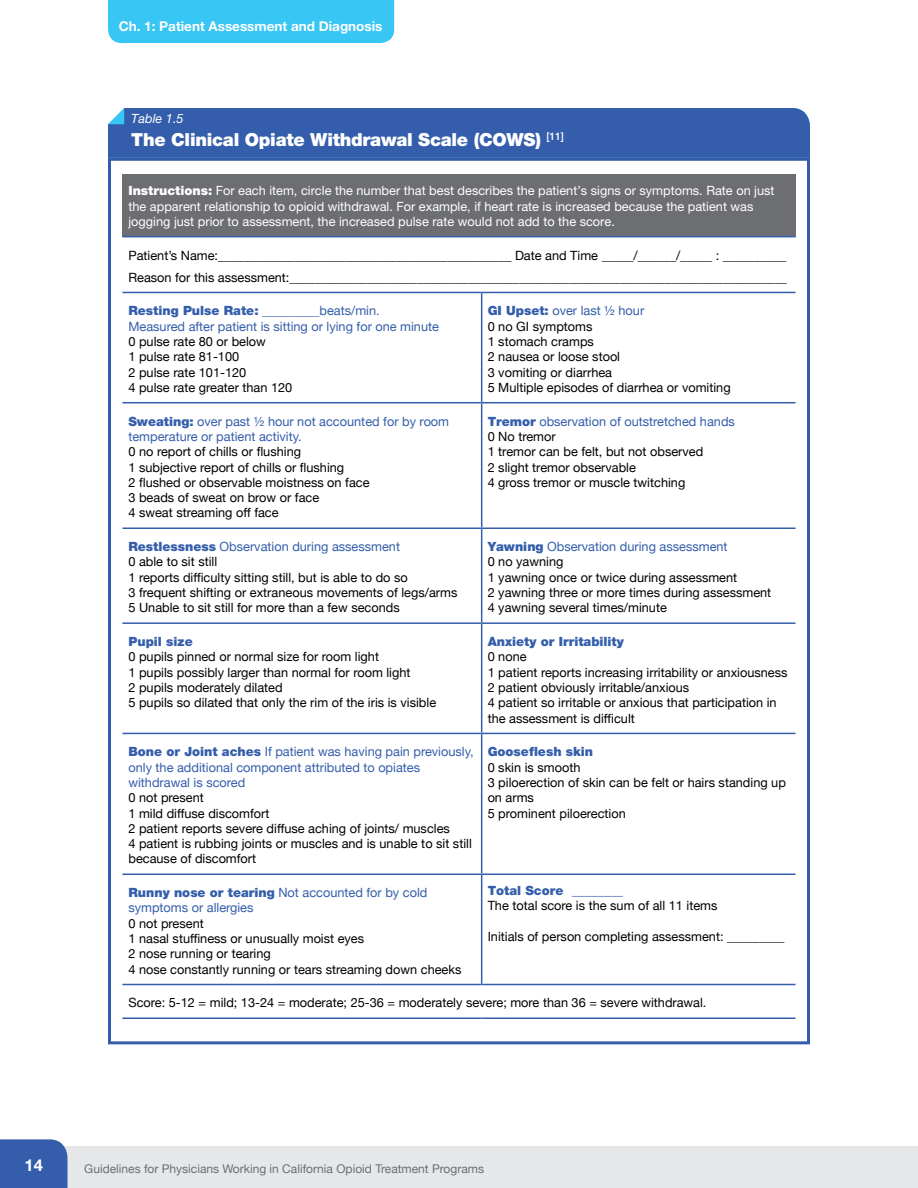
<style>
.page{position:relative;width:918px;height:1188px;background:#fff}
.page>*{position:absolute;margin:0;border:0;box-sizing:border-box;transform-origin:0 0}
.t1{font:900 18px "Helvetica Neue";letter-spacing:-.015em;color:#fff}
.t2{font:700 16.5px "Helvetica Neue CE";color:#fff}
.t3{font:700 13.5px "Helvetica Neue";color:#fff}
.t4{font:12.75px/15.3px "Helvetica Neue";color:#000}
.t5{font:12.75px/15.3px "Helvetica Neue";color:#345eab}
.t6{font:12.75px/15.3px "Helvetica Neue";color:#fff}
.t7{font:900 12.75px "Helvetica Neue";color:#345eab}
.t8{font:italic 12.75px "Helvetica Neue";color:#fff}
.t9{font:12px "Helvetica Neue";color:#6d6e71}
.s1{font-weight:900}
.s2{font-weight:900;color:#345eab}
.s3{color:#345eab}
</style>
<div class="page">
<div style="left:0;top:1146px;width:918px;height:42px;background:#e6e7e8"></div>
<div style="left:0;top:1139px;width:68px;height:49px;background:#345eab"></div>
<div style="left:108px;top:108px;width:702px;height:50px;background:#345eab"></div>
<div style="left:108px;top:158px;width:702px;height:886px;border:3px solid #345eab"></div>
<div style="left:122px;top:174px;width:674px;height:63px;background:#6d6e71"></div>
<hr style="left:122px;top:1017px;width:360px;height:2px;background:#345eab">
<hr style="left:482px;top:1017px;width:314px;height:2px;background:#345eab">
<hr style="left:122px;top:236px;width:360px;height:1px;background:#345eab">
<hr style="left:482px;top:236px;width:314px;height:1px;background:#345eab">
<hr style="left:122px;top:292px;width:360px;height:1px;background:#345eab">
<hr style="left:482px;top:292px;width:314px;height:1px;background:#345eab">
<hr style="left:122px;top:402px;width:360px;height:1px;background:#345eab">
<hr style="left:482px;top:402px;width:314px;height:1px;background:#345eab">
<hr style="left:122px;top:528px;width:360px;height:1px;background:#345eab">
<hr style="left:482px;top:528px;width:314px;height:1px;background:#345eab">
<hr style="left:122px;top:622px;width:360px;height:2px;background:#345eab">
<hr style="left:482px;top:622px;width:314px;height:2px;background:#345eab">
<hr style="left:122px;top:733px;width:360px;height:1px;background:#345eab">
<hr style="left:482px;top:733px;width:314px;height:1px;background:#345eab">
<hr style="left:122px;top:874px;width:360px;height:1px;background:#345eab">
<hr style="left:482px;top:874px;width:314px;height:1px;background:#345eab">
<hr style="left:122px;top:984px;width:360px;height:1px;background:#345eab">
<hr style="left:482px;top:984px;width:314px;height:1px;background:#345eab">
<hr style="left:481px;top:293px;width:1px;height:109px;background:#345eab">
<hr style="left:481px;top:403px;width:1px;height:125px;background:#345eab">
<hr style="left:481px;top:529px;width:1px;height:93px;background:#345eab">
<hr style="left:481px;top:624px;width:1px;height:109px;background:#345eab">
<hr style="left:481px;top:734px;width:1px;height:140px;background:#345eab">
<hr style="left:481px;top:875px;width:1px;height:109px;background:#345eab">
<div style="left:108px;top:0;width:286px;height:43px;background:#38c6f4"></div>
<p class="t3" style="left:119px;top:18px;width:265px">Ch. 1: Patient Assessment and Diagnosis</p>
<p class="t8" style="left:131px;top:111px;width:54px">Table 1.5</p>
<h1 class="t1" style="left:131px;top:129px;width:434px">The Clinical Opiate Withdrawal Scale (COWS) <sup>[11]</sup></h1>
<p class="t6" style="left:128px;top:183px;width:648px"><span class="s1">Instructions:</span> For each item, circle the number that best describes the patient’s signs or symptoms. Rate on just the apparent relationship to opioid withdrawal. For example, if heart rate is increased because the patient was jogging just prior to assessment, the increased pulse rate would not add to the score.</p>
<p class="t4" style="left:128px;top:245px;width:660px;line-height:22px">Patient’s Name:______________________________________________ Date and Time _____/______/_____ : __________<br>Reason for this assessment:______________________________________________________________________________</p>
<p class="t5" style="left:128px;top:304px;width:312px"><span class="s1">Resting Pulse Rate:</span> _________beats/min.<br>Measured after patient is sitting or lying for one minute</p>
<p class="t4" style="left:128px;top:335px;width:165px">0 pulse rate 80 or below<br>1 pulse rate 81-100<br>2 pulse rate 101-120<br>4 pulse rate greater than 120</p>
<p class="t4" style="left:488px;top:304px;width:245px"><span class="s2">GI Upset:</span> <span class="s3">over last ½ hour<br></span>0 no GI symptoms<br>1 stomach cramps<br>2 nausea or loose stool<br>3 vomiting or diarrhea<br>5 Multiple episodes of diarrhea or vomiting</p>
<p class="t5" style="left:128px;top:414px;width:322px"><span class="s1">Sweating:</span> over past ½ hour not accounted for by room temperature or patient activity.</p>
<p class="t4" style="left:128px;top:445px;width:243px">0 no report of chills or flushing<br>1 subjective report of chills or flushing<br>2 flushed or observable moistness on face 3 beads of sweat on brow or face<br>4 sweat streaming off face</p>
<p class="t4" style="left:488px;top:414px;width:249px"><span class="s2">Tremor</span> <span class="s3">observation of outstretched hands<br></span>0 No tremor<br>1 tremor can be felt, but not observed<br>2 slight tremor observable<br>4 gross tremor or muscle twitching</p>
<p class="t4" style="left:128px;top:540px;width:330px"><span class="s2">Restlessness</span> <span class="s3">Observation during assessment<br></span>0 able to sit still<br>1 reports difficulty sitting still, but is able to do so<br>3 frequent shifting or extraneous movements of legs/arms 5 Unable to sit still for more than a few seconds</p>
<p class="t4" style="left:488px;top:540px;width:285px"><span class="s2">Yawning</span> <span class="s3">Observation during assessment<br></span>0 no yawning<br>1 yawning once or twice during assessment<br>2 yawning three or more times during assessment 4 yawning several times/minute</p>
<p class="t7" style="left:128px;top:634px;width:66px">Pupil size</p>
<p class="t4" style="left:128px;top:650px;width:309px">0 pupils pinned or normal size for room light<br>1 pupils possibly larger than normal for room light<br>2 pupils moderately dilated<br>5 pupils so dilated that only the rim of the iris is visible</p>
<p class="t7" style="left:488px;top:634px;width:138px">Anxiety or Irritability</p>
<p class="t4" style="left:488px;top:650px;width:301px">0 none<br>1 patient reports increasing irritability or anxiousness 2 patient obviously irritable/anxious<br>4 patient so irritable or anxious that participation in the assessment is difficult</p>
<p class="t5" style="left:128px;top:745px;width:347px"><span class="s1">Bone or Joint aches</span> If patient was having pain previously, only the additional component attributed to opiates withdrawal is scored</p>
<p class="t4" style="left:128px;top:791px;width:345px">0 not present<br>1 mild diffuse discomfort<br>2 patient reports severe diffuse aching of joints/ muscles<br>4 patient is rubbing joints or muscles and is unable to sit still because of discomfort</p>
<p class="t5" style="left:128px;top:886px;width:300px"><span class="s1">Runny nose or tearing</span> Not accounted for by cold symptoms or allergies</p>
<p class="t4" style="left:128px;top:916px;width:334px">0 not present<br>1 nasal stuffiness or unusually moist eyes<br>2 nose running or tearing<br>4 nose constantly running or tears streaming down cheeks</p>
<p class="t7" style="left:488px;top:744px;width:107px">Gooseflesh skin</p>
<p class="t4" style="left:488px;top:760px;width:300px">0 skin is smooth<br>3 piloerection of skin can be felt or hairs standing up on arms<br>5 prominent piloerection</p>
<p class="t7" style="left:488px;top:883px;width:137px">Total Score ________</p>
<p class="t4" style="left:488px;top:899px;width:231px">The total score is the sum of all 11 items</p>
<p class="t4" style="left:488px;top:929px;width:298px">Initials of person completing assessment: _________</p>
<p class="t4" style="left:128px;top:996px;width:580px">Score: 5-12 = mild; 13-24 = moderate; 25-36 = moderately severe; more than 36 = severe withdrawal.</p>
<p class="t2" style="left:25px;top:1155px;width:20px">14</p>
<p class="t9" style="left:84px;top:1160px;width:401px">Guidelines for Physicians Working in California Opioid Treatment Programs</p>
</div>
